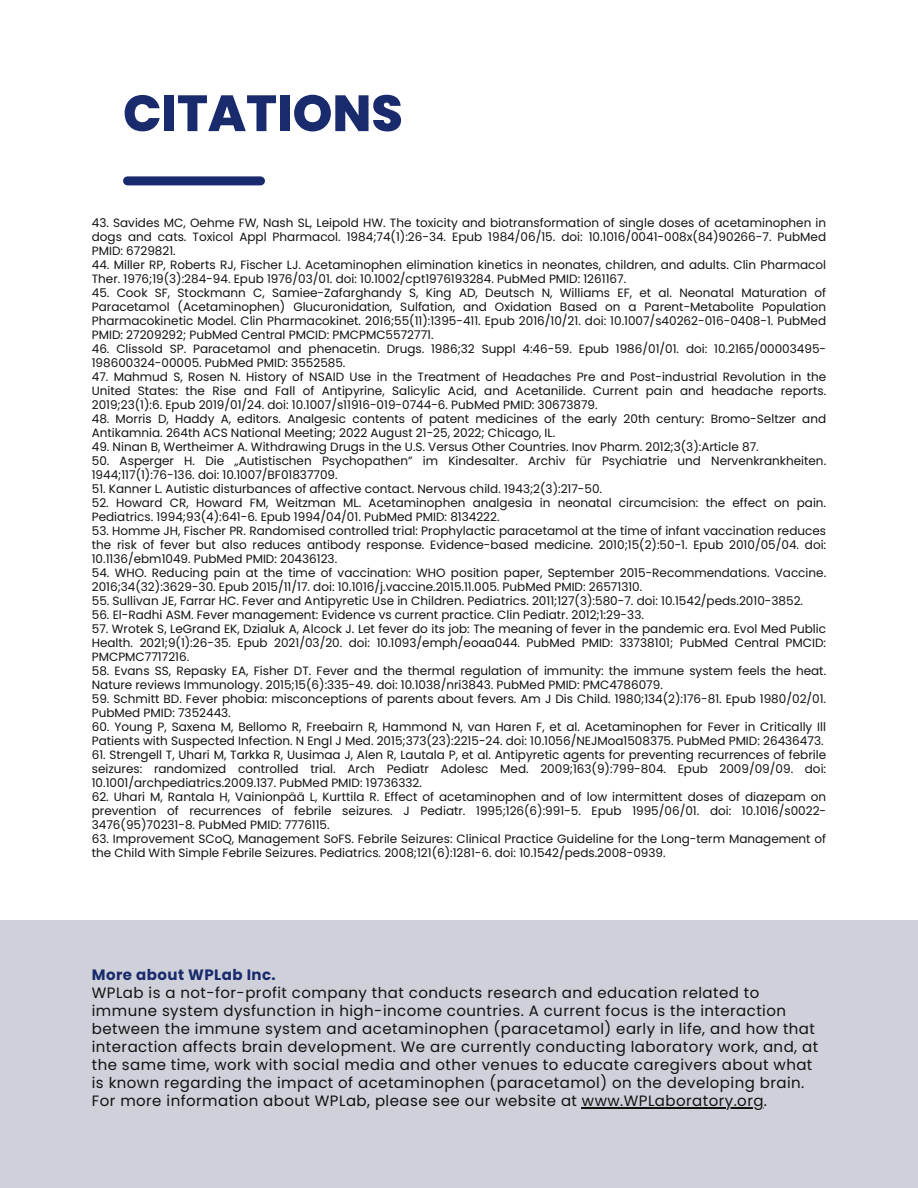
<style>
.page{position:relative;width:918px;height:1188px;background:#fff}
.page>*{position:absolute;margin:0;border:0;box-sizing:border-box;transform-origin:0 0}
.t1{font:800 50.85px "Poppins";color:#1a2b6d}
.t2{font:15px/18px "Poppins";letter-spacing:.03em;color:#121212}
.t3{font:700 15px "Poppins";letter-spacing:.03em;color:#1a2b6d}
.t4{font:12px/14px "Poppins";color:#121212}
</style>
<div class="page">
<div style="left:128px;top:176px;width:133px;height:9px;background:#1a2b6d"></div>
<div style="left:0;top:920px;width:918px;height:268px;background:#cfd1da"></div>
<hr style="left:582px;top:1107px;width:182px;height:1px;background:#121212">
<p class="t1" style="left:123px;top:78px;width:281px">CITATIONS</p>
<p class="t4" style="left:92px;top:216px;width:736px;text-align:justify">43. Savides MC, Oehme FW, Nash SL, Leipold HW. The toxicity and biotransformation of single doses of acetaminophen in dogs and cats. Toxicol Appl Pharmacol. 1984;74(1):26-34. Epub 1984/06/15. doi: 10.1016/0041-008x(84)90266-7. PubMed PMID: 6729821.</p>
<p class="t4" style="left:92px;top:258px;width:736px">44. Miller RP, Roberts RJ, Fischer LJ. Acetaminophen elimination kinetics in neonates, children, and adults. Clin Pharmacol<br>Ther. 1976;19(3):284-94. Epub 1976/03/01. doi: 10.1002/cpt1976193284. PubMed PMID: 1261167.</p>
<p class="t4" style="left:92px;top:286px;width:736px;text-align:justify">45. Cook SF, Stockmann C, Samiee-Zafarghandy S, King AD, Deutsch N, Williams EF, et al. Neonatal Maturation of Paracetamol (Acetaminophen) Glucuronidation, Sulfation, and Oxidation Based on a Parent-Metabolite Population Pharmacokinetic Model. Clin Pharmacokinet. 2016;55(11):1395-411. Epub 2016/10/21. doi: 10.1007/s40262-016-0408-1. PubMed PMID: 27209292; PubMed Central PMCID: PMCPMC5572771.</p>
<p class="t4" style="left:92px;top:342px;width:736px">46. Clissold SP. Paracetamol and phenacetin. Drugs. 1986;32 Suppl 4:46-59. Epub 1986/01/01. doi: 10.2165/00003495-<br>198600324-00005. PubMed PMID: 3552585.</p>
<p class="t4" style="left:92px;top:370px;width:736px;text-align:justify">47. Mahmud S, Rosen N. History of NSAID Use in the Treatment of Headaches Pre and Post-industrial Revolution in the United States: the Rise and Fall of Antipyrine, Salicylic Acid, and Acetanilide. Current pain and headache reports.<br>2019;23(1):6. Epub 2019/01/24. doi: 10.1007/s11916-019-0744-6. PubMed PMID: 30673879.</p>
<p class="t4" style="left:92px;top:412px;width:736px">48. Morris D, Haddy A, editors. Analgesic contents of patent medicines of the early 20th century: Bromo-Seltzer and<br>Antikamnia. 264th ACS National Meeting; 2022 August 21-25, 2022; Chicago, IL.</p>
<p class="t4" style="left:92px;top:440px;width:668px">49. Ninan B, Wertheimer A. Withdrawing Drugs in the U.S. Versus Other Countries. Inov Pharm. 2012;3(3):Article 87.</p>
<p class="t4" style="left:92px;top:454px;width:736px">50. Asperger H. Die „Autistischen Psychopathen” im Kindesalter. Archiv für Psychiatrie und Nervenkrankheiten.<br>1944;117(1):76-136. doi: 10.1007/BF01837709.</p>
<p class="t4" style="left:92px;top:482px;width:512px">51. Kanner L. Autistic disturbances of affective contact. Nervous child. 1943;2(3):217-50.</p>
<p class="t4" style="left:92px;top:496px;width:736px">52. Howard CR, Howard FM, Weitzman ML. Acetaminophen analgesia in neonatal circumcision: the effect on pain.<br>Pediatrics. 1994;93(4):641-6. Epub 1994/04/01. PubMed PMID: 8134222.</p>
<p class="t4" style="left:92px;top:524px;width:736px;text-align:justify">53. Homme JH, Fischer PR. Randomised controlled trial: Prophylactic paracetamol at the time of infant vaccination reduces the risk of fever but also reduces antibody response. Evidence-based medicine. 2010;15(2):50-1. Epub 2010/05/04. doi:<br>10.1136/ebm1049. PubMed PMID: 20436123.</p>
<p class="t4" style="left:92px;top:566px;width:736px">54. WHO. Reducing pain at the time of vaccination: WHO position paper, September 2015-Recommendations. Vaccine.<br>2016;34(32):3629-30. Epub 2015/11/17. doi: 10.1016/j.vaccine.2015.11.005. PubMed PMID: 26571310.</p>
<p class="t4" style="left:92px;top:594px;width:713px">55. Sullivan JE, Farrar HC. Fever and Antipyretic Use in Children. Pediatrics. 2011;127(3):580-7. doi: 10.1542/peds.2010-3852.</p>
<p class="t4" style="left:92px;top:608px;width:554px">56. El-Radhi ASM. Fever management: Evidence vs current practice. Clin Pediatr. 2012;1:29-33.</p>
<p class="t4" style="left:92px;top:622px;width:736px;text-align:justify">57. Wrotek S, LeGrand EK, Dzialuk A, Alcock J. Let fever do its job: The meaning of fever in the pandemic era. Evol Med Public Health. 2021;9(1):26-35. Epub 2021/03/20. doi: 10.1093/emph/eoaa044. PubMed PMID: 33738101; PubMed Central PMCID:<br>PMCPMC7717216.</p>
<p class="t4" style="left:92px;top:664px;width:736px">58. Evans SS, Repasky EA, Fisher DT. Fever and the thermal regulation of immunity: the immune system feels the heat.<br>Nature reviews Immunology. 2015;15(6):335-49. doi: 10.1038/nri3843. PubMed PMID: PMC4786079.</p>
<p class="t4" style="left:92px;top:692px;width:736px">59. Schmitt BD. Fever phobia: misconceptions of parents about fevers. Am J Dis Child. 1980;134(2):176-81. Epub 1980/02/01.<br>PubMed PMID: 7352443.</p>
<p class="t4" style="left:92px;top:720px;width:736px">60. Young P, Saxena M, Bellomo R, Freebairn R, Hammond N, van Haren F, et al. Acetaminophen for Fever in Critically Ill<br>Patients with Suspected Infection. N Engl J Med. 2015;373(23):2215-24. doi: 10.1056/NEJMoa1508375. PubMed PMID: 26436473.</p>
<p class="t4" style="left:92px;top:748px;width:736px;text-align:justify">61. Strengell T, Uhari M, Tarkka R, Uusimaa J, Alen R, Lautala P, et al. Antipyretic agents for preventing recurrences of febrile seizures: randomized controlled trial. Arch Pediatr Adolesc Med. 2009;163(9):799-804. Epub 2009/09/09. doi:<br>10.1001/archpediatrics.2009.137. PubMed PMID: 19736332.</p>
<p class="t4" style="left:92px;top:790px;width:736px;text-align:justify">62. Uhari M, Rantala H, Vainionpää L, Kurttila R. Effect of acetaminophen and of low intermittent doses of diazepam on prevention of recurrences of febrile seizures. J Pediatr. 1995;126(6):991-5. Epub 1995/06/01. doi: 10.1016/s0022- 3476(95)70231-8. PubMed PMID: 7776115.</p>
<p class="t4" style="left:92px;top:832px;width:736px">63. Improvement SCoQ, Management SoFS. Febrile Seizures: Clinical Practice Guideline for the Long-term Management of the Child With Simple Febrile Seizures. Pediatrics. 2008;121(6):1281-6. doi: 10.1542/peds.2008-0939.</p>
<p class="t3" style="left:92px;top:964px;width:186px">More about WPLab Inc.</p>
<p class="t2" style="left:92px;top:984px;width:728px">WPLab is a not-for-profit company that conducts research and education related to immune system dysfunction in high-income countries. A current focus is the interaction between the immune system and acetaminophen (paracetamol) early in life, and how that interaction affects brain development. We are currently conducting laboratory work, and, at the same time, work with social media and other venues to educate caregivers about what is known regarding the impact of acetaminophen (paracetamol) on the developing brain.<br>For more information about WPLab, please see our website at www.WPLaboratory.org.</p>
</div>
